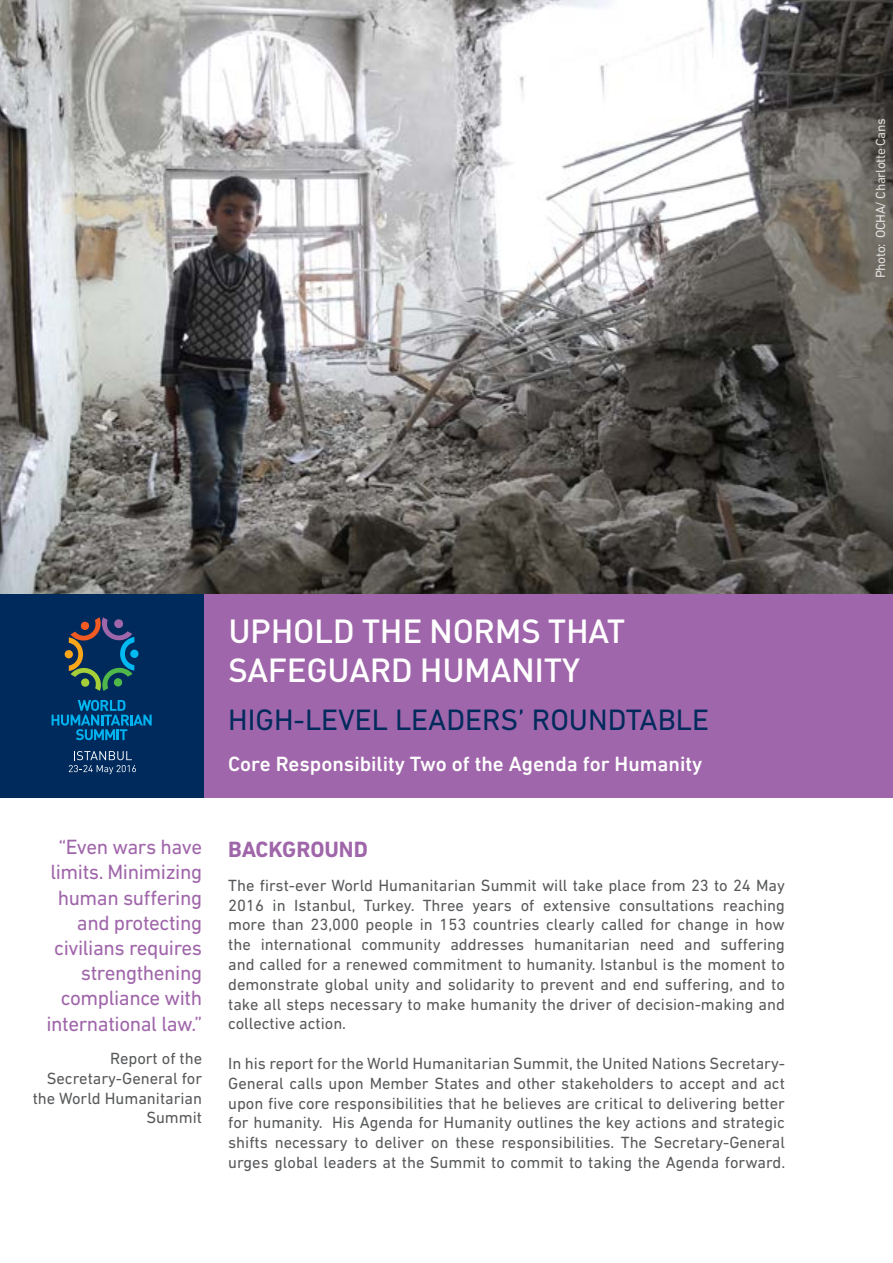
<style>
.page{position:relative;width:893px;height:1263px;background:#fff}
.page>*{position:absolute;margin:0;border:0;box-sizing:border-box;transform-origin:0 0}
.t1{font:500 33px/39.6px "DIN Pro";letter-spacing:-.01em;color:#fff}
.t2{font:30px "DIN Next LT Pro";color:#002a5c}
.t3{font:700 22.5px "DIN Next LT Pro";color:#a066aa}
.t4{font:21px/25.2px "DIN Next LT Pro";letter-spacing:-.02em;color:#a066aa;text-align:right}
.t5{font:500 21px "DIN Next LT Pro";color:#fff}
.t6{font:16.5px/19.8px "DIN Next LT Pro";color:#58595b;text-align:justify}
.t7{font:13.5px "DIN Next LT Pro";letter-spacing:-.03em;color:#fff}
</style>
<div class="page">
<img style="left:0;top:0;width:893px;height:594px">
<div style="left:204px;top:594px;width:689px;height:203px;background:#a066ab"></div>
<div style="left:0;top:594px;width:204px;height:203px;background:#002a5c"></div>
<svg style="left:52px;top:700px;width:100px;height:40px"></svg>
<div style="left:130px;top:650px;width:9px;height:8px;background:#00b9f1;border-radius:50%"></div>
<div style="left:65px;top:650px;width:8px;height:8px;background:#faa61a;border-radius:50%"></div>
<svg style="left:69px;top:617px;width:65px;height:74px"></svg>
<svg style="left:69px;top:751px;width:67px;height:23px"></svg>
<p class="t7" style="left:873px;top:278px;width:161px;rotate:-90deg">Photo: OCHA/ Charlotte Cans</p>
<p class="t4" style="left:46px;top:834px;width:157px">“Even wars have limits. Minimizing human suffering and protecting civilians requires strengthening compliance with international law.”</p>
<p class="t6" style="left:33px;top:1048px;width:171px;text-align:right">Report of the<br>Secretary-General for the World Humanitarian<br>Summit</p>
<h1 class="t1" style="left:228px;top:609px;width:398px">UPHOLD THE NORMS THAT<br>SAFEGUARD HUMANITY</h1>
<h2 class="t2" style="left:228px;top:702px;width:482px">HIGH-LEVEL LEADERS’ ROUNDTABLE</h2>
<p class="t5" style="left:228px;top:752px;width:476px">Core Responsibility Two of the Agenda for Humanity</p>
<h3 class="t3" style="left:228px;top:837px;width:141px">BACKGROUND</h3>
<p class="t6" style="left:228px;top:875px;width:558px">The first-ever World Humanitarian Summit will take place from 23 to 24 May 2016 in Istanbul, Turkey. Three years of extensive consultations reaching more than 23,000 people in 153 countries clearly called for change in how the international community addresses humanitarian need and suffering and called for a renewed commitment to humanity. Istanbul is the moment to demonstrate global unity and solidarity to prevent and end suffering, and to take all steps necessary to make humanity the driver of decision-making and collective action.</p>
<p class="t6" style="left:228px;top:1053px;width:559px">In his report for the World Humanitarian Summit, the United Nations Secretary-General calls upon Member States and other stakeholders to accept and act upon five core responsibilities that he believes are critical to delivering better for humanity. His Agenda for Humanity outlines the key actions and strategic shifts necessary to deliver on these responsibilities. The Secretary-General urges global leaders at the Summit to commit to taking the Agenda forward.</p>
</div>
